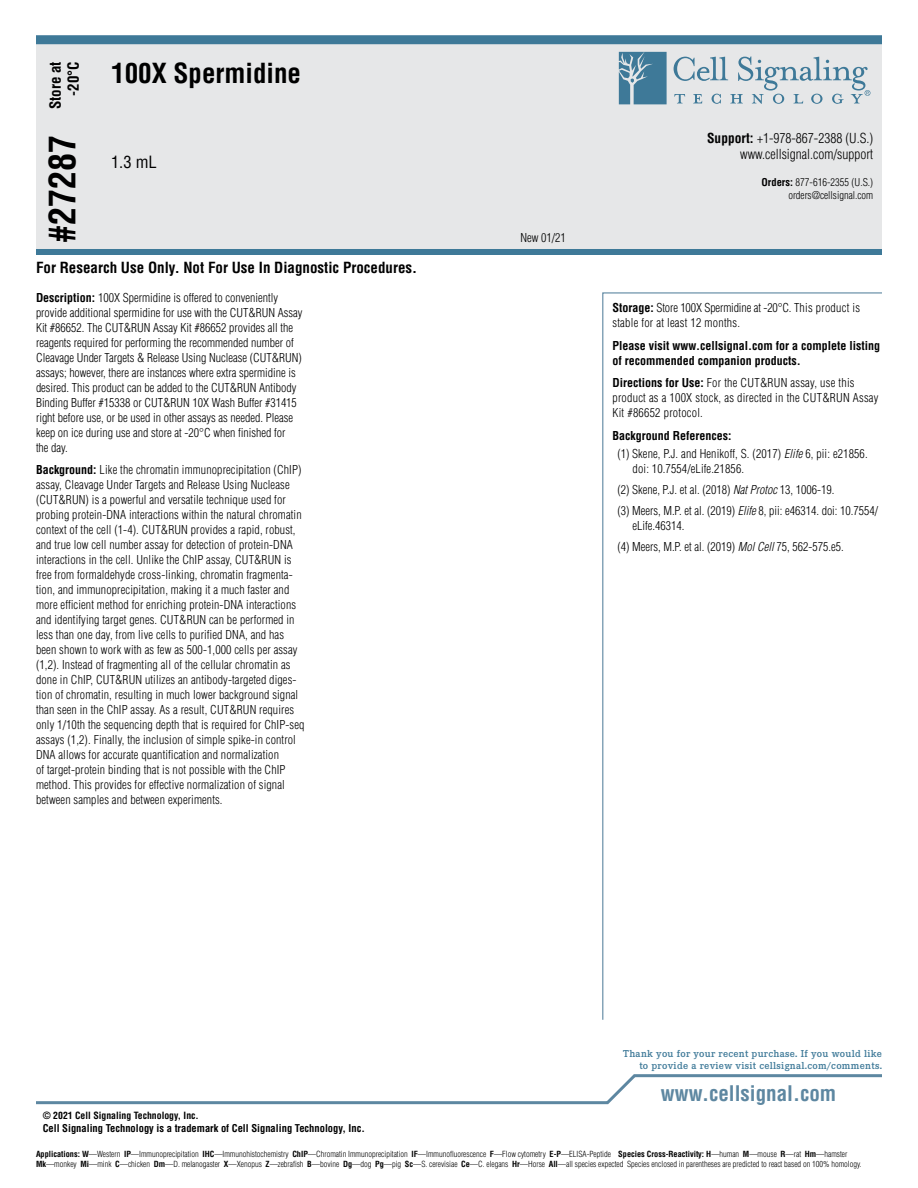
<style>
.page{position:relative;width:918px;height:1188px;background:#fff}
.page>*{position:absolute;margin:0;border:0;box-sizing:border-box;transform-origin:0 0}
.t1{font:700 condensed 36px "Helvetica";color:#000}
.t2{font:700 condensed 27px "Helvetica";color:#000}
.t3{font:700 condensed 21px "Helvetica";color:#5d87a1}
.t4{font:condensed 16.5px "Helvetica";color:#000}
.t5{font:700 condensed 15px/18px "Helvetica";color:#000;text-align:right}
.t6{font:300 condensed 13.5px/16.2px "Helvetica";color:#000;text-align:right}
.t7{font:300 condensed 12px/15px "Helvetica";letter-spacing:.01em;color:#000}
.t8{font:700 condensed 12px/15px "Helvetica";color:#000}
.t9{font:600 10.5px/12px "Corporate E Pro";letter-spacing:.025em;color:#3e7998;text-align:right}
.t10{font:700 condensed 10.5px "Helvetica";color:#000}
.t11{font:300 condensed 10.5px/12.6px "Helvetica";color:#000;text-align:right}
.t12{font:700 condensed 9.75px "Helvetica";color:#000}
.t13{font:300 condensed 8.25px/9.9px "Helvetica";color:#000}
.s1{font-weight:700}
.s2{font-style:italic}
</style>
<div class="page">
<div style="left:36px;top:43px;width:846px;height:210px;background:#e6e7e8"></div>
<div style="left:36px;top:249px;width:846px;height:6px;background:#3e7998"></div>
<div style="left:36px;top:35px;width:846px;height:9px;background:#3e7998"></div>
<svg style="left:619px;top:52px;width:48px;height:52px"></svg>
<svg style="left:674px;top:56px;width:196px;height:48px"></svg>
<svg style="left:36px;top:1074px;width:846px;height:31px"></svg>
<svg style="left:602px;top:292px;width:280px;height:728px"></svg>
<p class="t5" style="left:46px;top:109px;width:49px;rotate:-90deg">Store at -20°C</p>
<h1 class="t1" style="left:40px;top:243px;width:109px;rotate:-90deg">#27287</h1>
<h2 class="t2" style="left:111px;top:57px;width:191px">100X Spermidine</h2>
<h3 class="t4" style="left:111px;top:152px;width:47px">1.3 mL</h3>
<p class="t5" style="left:36px;top:258px;width:383px">For Research Use Only. Not For Use In Diagnostic Procedures.</p>
<p class="t7" style="left:36px;top:290px;width:268px"><span class="s1">Description:</span> 100X Spermidine is offered to conveniently provide additional spermidine for use with the CUT&amp;RUN Assay Kit #86652. The CUT&amp;RUN Assay Kit #86652 provides all the reagents required for performing the recommended number of Cleavage Under Targets &amp; Release Using Nuclease (CUT&amp;RUN) assays; however, there are instances where extra spermidine is desired. This product can be added to the CUT&amp;RUN Antibody Binding Buffer #15338 or CUT&amp;RUN 10X Wash Buffer #31415 right before use, or be used in other assays as needed. Please keep on ice during use and store at -20°C when finished for<br>the day.</p>
<p class="t7" style="left:36px;top:463px;width:270px"><span class="s1">Background:</span> Like the chromatin immunoprecipitation (ChIP) assay, Cleavage Under Targets and Release Using Nuclease (CUT&amp;RUN) is a powerful and versatile technique used for probing protein-DNA interactions within the natural chromatin context of the cell (1-4). CUT&amp;RUN provides a rapid, robust, and true low cell number assay for detection of protein-DNA interactions in the cell. Unlike the ChIP assay, CUT&amp;RUN is free from formaldehyde cross-linking, chromatin fragmenta&shy;tion, and immunoprecipitation, making it a much faster and more efficient method for enriching protein-DNA interactions and identifying target genes. CUT&amp;RUN can be performed in less than one day, from live cells to purified DNA, and has been shown to work with as few as 500-1,000 cells per assay (1,2). Instead of fragmenting all of the cellular chromatin as done in ChIP, CUT&amp;RUN utilizes an antibody-targeted diges&shy;tion of chromatin, resulting in much lower background signal than seen in the ChIP assay. As a result, CUT&amp;RUN requires only 1/10th the sequencing depth that is required for ChIP-seq assays (1,2). Finally, the inclusion of simple spike-in control DNA allows for accurate quantification and normalization<br>of target-protein binding that is not possible with the ChIP method. This provides for effective normalization of signal between samples and between experiments.</p>
<p class="t12" style="left:43px;top:1109px;width:158px">© 2021 Cell Signaling Technology, Inc.</p>
<p class="t10" style="left:43px;top:1122px;width:324px">Cell Signaling Technology is a trademark of Cell Signaling Technology, Inc.</p>
<p class="t7" style="left:520px;top:230px;width:47px">New 01/21</p>
<p class="t6" style="left:707px;top:130px;width:168px"><span class="s1">Support:</span> +1-978-867-2388 (U.S.) www.cellsignal.com/support</p>
<p class="t11" style="left:762px;top:176px;width:113px"><span class="s1">Orders:</span> 877-616-2355 (U.S.) orders@cellsignal.com</p>
<p class="t7" style="left:613px;top:300px;width:249px"><span class="s1">Storage:</span> Store 100X Spermidine at -20°C. This product is stable for at least 12 months.</p>
<p class="t8" style="left:613px;top:338px;width:269px">Please visit www.cellsignal.com for a complete listing of recommended companion products.</p>
<p class="t7" style="left:613px;top:375px;width:268px"><span class="s1">Directions for Use:</span> For the CUT&amp;RUN assay, use this product as a 100X stock, as directed in the CUT&amp;RUN Assay<br>Kit #86652 protocol.</p>
<p class="t7" style="left:617px;top:426px;width:252px;line-height:18px;text-indent:-5px"><span class="s1">Background References:<br></span>(1) Skene, P.J. and Henikoff, S. (2017) <span class="s2">Elife</span> 6, pii: e21856.</p>
<p class="t7" style="left:617px;top:458px;width:262px;line-height:21px;text-indent:15px">doi: 10.7554/eLife.21856.<br>(2) Skene, P.J. et al. (2018) <span class="s2">Nat Protoc</span> 13, 1006-19.<br>(3) Meers, M.P. et al. (2019) <span class="s2">Elife</span> 8, pii: e46314. doi: 10.7554/</p>
<p class="t7" style="left:617px;top:515px;width:228px;line-height:21px;text-indent:15px">eLife.46314.<br>(4) Meers, M.P. et al. (2019) <span class="s2">Mol Cell</span> 75, 562-575.e5.</p>
<p class="t9" style="left:623px;top:1047px;width:260px">Thank you for your recent purchase. If you would like to provide a review visit cellsignal.com/comments.</p>
<h3 class="t3" style="left:661px;top:1080px;width:177px">www.cellsignal.com</h3>
<p class="t13" style="left:36px;top:1149px;width:827px"><span class="s1">Applications: W</span>—Western <span class="s1">IP</span>—Immunoprecipitation <span class="s1">IHC</span>—Immunohistochemistry <span class="s1">ChIP</span>—Chromatin Immunoprecipitation <span class="s1">IF</span>—Immunofluorescence <span class="s1">F</span>—Flow cytometry <span class="s1">E-P</span>—ELISA-Peptide <span class="s1">Species Cross-Reactivity: H</span>—human <span class="s1">M</span>—mouse <span class="s1">R</span>—rat <span class="s1">Hm</span>—hamster<br><span class="s1">Mk</span>—monkey <span class="s1">Mi</span>—mink <span class="s1">C</span>—chicken <span class="s1">Dm</span>—D. melanogaster <span class="s1">X</span>—Xenopus <span class="s1">Z</span>—zebrafish <span class="s1">B</span>—bovine <span class="s1">Dg</span>—dog <span class="s1">Pg</span>—pig <span class="s1">Sc</span>—S. cerevisiae <span class="s1">Ce</span>—C. elegans <span class="s1">Hr</span>—Horse <span class="s1">All</span>—all species expected Species enclosed in parentheses are predicted to react based on 100% homology.</p>
</div>
